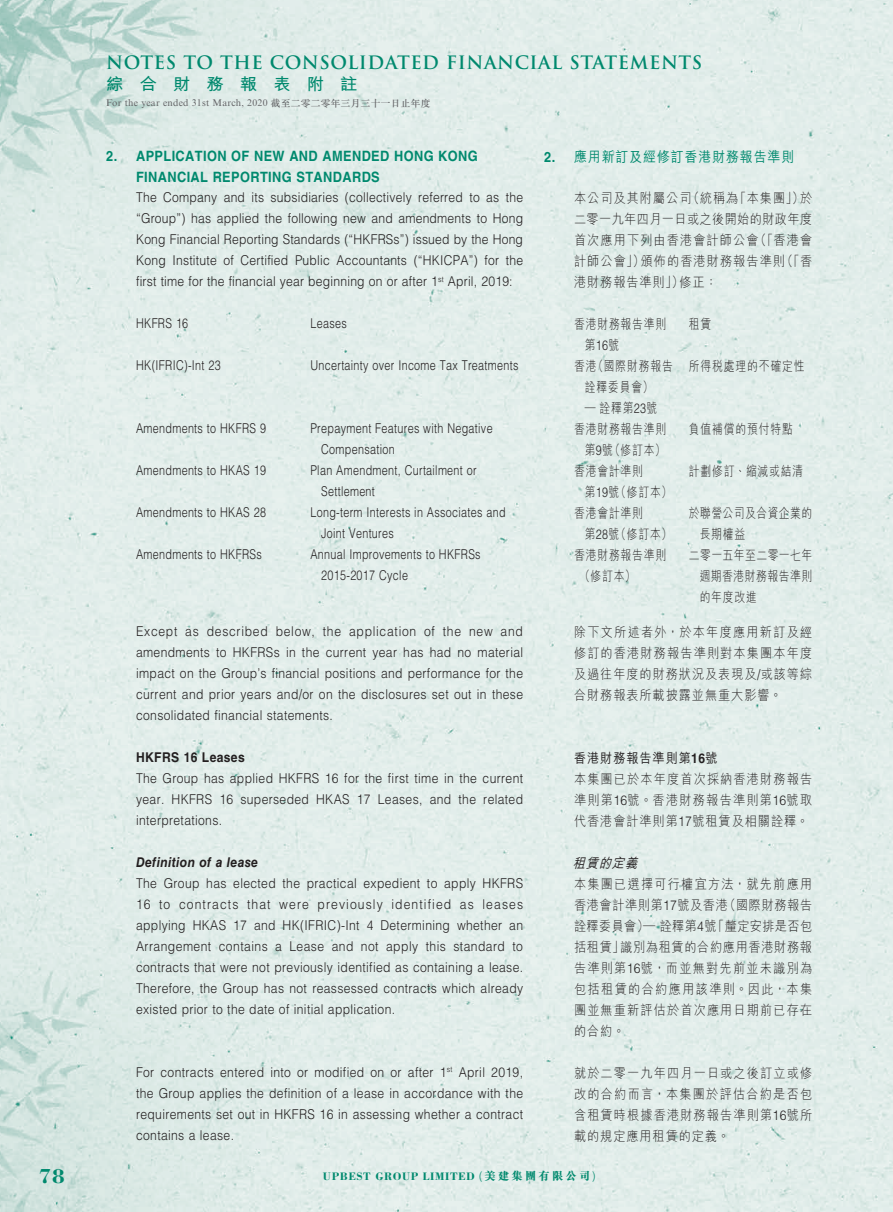
<style>
.page{position:relative;width:893px;height:1212px;background:#fff}
.page>*{position:absolute;margin:0;border:0;box-sizing:border-box;transform-origin:0 0}
.t1{font:700 21px "Bodoni Std";color:#00896e}
.t2{font:700 18px "Trajan Pro";letter-spacing:.03em;color:#00896e}
.t3{font:700 16.5px "M Hei HK";letter-spacing:.93em;color:#00896e;scale:1.05 1}
._01_H1{font:700 14.25px/21px "Helvetica LT Std";letter-spacing:.03em;color:#00896e;scale:.9 1}
._001_H1_C{font:500 14.25px "M Hei HK";letter-spacing:.08em;color:#00896e;scale:.9 1}
._00_txt{font:300 13.5px/21px "Helvetica LT Std";letter-spacing:.03em;color:#231f20;text-align:justify;scale:.9 1}
._000_txt_C{font:300 13.5px/21px "M Hei HK";letter-spacing:.08em;color:#231f20;text-align:justify;scale:.9 1}
._00_txt-2{font:300 13.5px/21px "Helvetica LT Std";letter-spacing:.03em;color:#231f20;scale:.8 1}
._000_txt_C-2{font:300 13.5px/21px "M Hei HK";letter-spacing:.08em;color:#231f20;scale:.8 1}
._03_H3{font:italic 700 13.5px "Helvetica LT Std";letter-spacing:.03em;color:#231f20;scale:.9 1}
._000_txt_C-3{font:300 13.5px/21px "M Hei HK";letter-spacing:.04em;color:#231f20;scale:.8 1}
._02_H2{font:700 13.5px "Helvetica LT Std";letter-spacing:.03em;color:#231f20;scale:.9 1}
._002_H2_C{font:500 13.5px "M Hei HK";letter-spacing:.08em;color:#231f20;scale:.9 1}
._003_H3_C{font:italic 500 13.5px "M Hei HK";color:#231f20;scale:.9 1}
.t4{font:700 11.25px "Bodoni Std";letter-spacing:.05em;color:#00896e}
.t5{font:9.75px "Times New Roman MT Std";letter-spacing:.025em;color:#636366}
.s1{font-family:"M Sung HK";font-weight:500}
.s2{font-family:"Helvetica LT Std";font-weight:700}
.s3{font-family:"Helvetica LT Std"}
.s4{font-family:"M Sung HK";font-weight:800}
</style>
<div class="page">
<img style="left:0;top:0;width:893px;height:1212px">
<h1 class="t1" style="left:39px;top:1163px;width:28px">78</h1>
<h2 class="t2" style="left:106px;top:51px;width:598px">NOTES TO THE CONSOLIDATED FINANCIAL STATEMENTS</h2>
<p class="t3" style="left:106px;top:72px;width:241px">綜合財務報表附註</p>
<p class="t5" style="left:106px;top:97px;width:326px">For the year ended 31st March, 2020 <span class="s1">截至二零二零年三月三十一日止年度</span></p>
<p class="_01_H1" style="left:136px;top:145px;width:381px;text-indent:-30px">2. APPLICATION OF NEW AND AMENDED HONG KONG<br>FINANCIAL REPORTING STANDARDS</p>
<p class="_00_txt" style="left:136px;top:187px;width:432px">The Company and its subsidiaries (collectively referred to as the “Group”) has applied the following new and amendments to Hong Kong Financial Reporting Standards (“HKFRSs”) issued by the Hong Kong Institute of Certified Public Accountants (“HKICPA”) for the first time for the financial year beginning on or after 1<sup>st</sup> April, 2019:</p>
<p class="_00_txt-2" style="left:136px;top:313px;width:67px">HKFRS 16</p>
<p class="_00_txt-2" style="left:310px;top:313px;width:47px">Leases</p>
<p class="_00_txt-2" style="left:136px;top:355px;width:107px">HK(IFRIC)-Int 23</p>
<p class="_00_txt-2" style="left:310px;top:355px;width:262px">Uncertainty over Income Tax Treatments</p>
<p class="_00_txt-2" style="left:136px;top:418px;width:164px">Amendments to HKFRS 9</p>
<p class="_00_txt-2" style="left:321px;top:418px;width:216px;text-indent:-11px">Prepayment Features with Negative<br>Compensation</p>
<p class="_00_txt-2" style="left:136px;top:460px;width:164px">Amendments to HKAS 19</p>
<p class="_00_txt-2" style="left:321px;top:460px;width:196px;text-indent:-11px">Plan Amendment, Curtailment or<br>Settlement</p>
<p class="_00_txt-2" style="left:136px;top:502px;width:164px">Amendments to HKAS 28</p>
<p class="_00_txt-2" style="left:321px;top:502px;width:232px;text-indent:-11px">Long-term Interests in Associates and<br>Joint Ventures</p>
<p class="_00_txt-2" style="left:136px;top:544px;width:159px">Amendments to HKFRSs</p>
<p class="_00_txt-2" style="left:321px;top:544px;width:201px;text-indent:-11px">Annual Improvements to HKFRSs<br>2015-2017 Cycle</p>
<p class="_00_txt" style="left:136px;top:620px;width:432px">Except as described below, the application of the new and amendments to HKFRSs in the current year has had no material impact on the Group’s financial positions and performance for the current and prior years and/or on the disclosures set out in these consolidated financial statements.</p>
<p class="_02_H2" style="left:136px;top:749px;width:122px">HKFRS 16 Leases</p>
<p class="_00_txt" style="left:136px;top:767px;width:432px">The Group has applied HKFRS 16 for the first time in the current year. HKFRS 16 superseded HKAS 17 Leases, and the related interpretations.</p>
<p class="_03_H3" style="left:136px;top:854px;width:137px">Definition of a lease</p>
<p class="_00_txt" style="left:136px;top:872px;width:432px">The Group has elected the practical expedient to apply HKFRS 16 to contracts that were previously identified as leases applying HKAS 17 and HK(IFRIC)-Int 4 Determining whether an Arrangement contains a Lease and not apply this standard to contracts that were not previously identified as containing a lease.<br>Therefore, the Group has not reassessed contracts which already existed prior to the date of initial application.</p>
<p class="_00_txt" style="left:136px;top:1061px;width:432px">For contracts entered into or modified on or after 1<sup>st</sup> April 2019, the Group applies the definition of a lease in accordance with the requirements set out in HKFRS 16 in assessing whether a contract contains a lease.</p>
<p class="_001_H1_C" style="left:544px;top:146px;width:279px"><span class="s2">2.</span> 應用新訂及經修訂香港財務報告準則</p>
<p class="_000_txt_C" style="left:574px;top:187px;width:266px">本公司及其附屬公司（統稱為「本集團」）於二零一九年四月一日或之後開始的財政年度首次應用下列由香港會計師公會（「香港會計師公會」）頒佈的香港財務報告準則（「香港財務報告準則」）修正：</p>
<p class="_000_txt_C-2" style="left:585px;top:313px;width:103px;text-indent:-11px">香港財務報告準則第<span class="s3">16</span>號</p>
<p class="_000_txt_C-2" style="left:689px;top:313px;width:30px">租賃</p>
<p class="_000_txt_C-2" style="left:585px;top:355px;width:112px;text-indent:-11px">香港（國際財務報告詮釋委員會）</p>
<p class="_000_txt_C-2" style="left:585px;top:397px;width:92px">— 詮釋第<span class="s3">23</span>號</p>
<p class="_000_txt_C-2" style="left:689px;top:355px;width:146px">所得稅處理的不確定性</p>
<p class="_000_txt_C-2" style="left:574px;top:418px;width:117px;text-align:right">香港財務報告準則第<span class="s3">9</span>號（修訂本）</p>
<p class="_000_txt_C-2" style="left:689px;top:418px;width:131px">負值補償的預付特點</p>
<p class="_000_txt_C-2" style="left:585px;top:460px;width:110px;text-indent:-11px">香港會計準則<br>第<span class="s3">19</span>號（修訂本）</p>
<p class="_000_txt_C-2" style="left:689px;top:460px;width:145px">計劃修訂、縮減或結清</p>
<p class="_000_txt_C-2" style="left:585px;top:502px;width:110px;text-indent:-11px">香港會計準則<br>第<span class="s3">28</span>號（修訂本）</p>
<p class="_000_txt_C-3" style="left:700px;top:502px;width:142px;text-indent:-11px">於聯營公司及合資企業的長期權益</p>
<p class="_000_txt_C-2" style="left:579px;top:544px;width:110px;text-indent:-5px">香港財務報告準則（修訂本）</p>
<p class="_000_txt_C-2" style="left:700px;top:544px;width:142px;text-align:justify;text-indent:-11px">二零一五年至二零一七年週期香港財務報告準則的年度改進</p>
<p class="_000_txt_C" style="left:574px;top:621px;width:266px">除下文所述者外，於本年度應用新訂及經修訂的香港財務報告準則對本集團本年度及過往年度的財務狀況及表現及<span class="s3">/</span>或該等綜合財務報表所載披露並無重大影響。</p>
<p class="_002_H2_C" style="left:574px;top:748px;width:161px">香港財務報告準則第<span class="s2">16</span>號</p>
<p class="_000_txt_C" style="left:574px;top:768px;width:266px">本集團已於本年度首次採納香港財務報告準則第<span class="s3">16</span>號。香港財務報告準則第<span class="s3">16</span>號取代香港會計準則第<span class="s3">17</span>號租賃及相關詮釋。</p>
<p class="_003_H3_C" style="left:573px;top:853px;width:78px">租賃的定義</p>
<p class="_000_txt_C" style="left:574px;top:873px;width:266px">本集團已選擇可行權宜方法，就先前應用香港會計準則第<span class="s3">17</span>號及香港（國際財務報告詮釋委員會）— 詮釋第<span class="s3">4</span>號「釐定安排是否包括租賃」識別為租賃的合約應用香港財務報告準則第<span class="s3">16</span>號，而並無對先前並未識別為包括租賃的合約應用該準則。因此，本集團並無重新評估於首次應用日期前已存在的合約。</p>
<p class="_000_txt_C" style="left:574px;top:1062px;width:266px">就於二零一九年四月一日或之後訂立或修改的合約而言，本集團於評估合約是否包含租賃時根據香港財務報告準則第<span class="s3">16</span>號所載的規定應用租賃的定義。</p>
<p class="t4" style="left:323px;top:1169px;width:274px">UPBEST GROUP LIMITED <span class="s4">( 美建集團有限公司 )</span></p>
</div>
